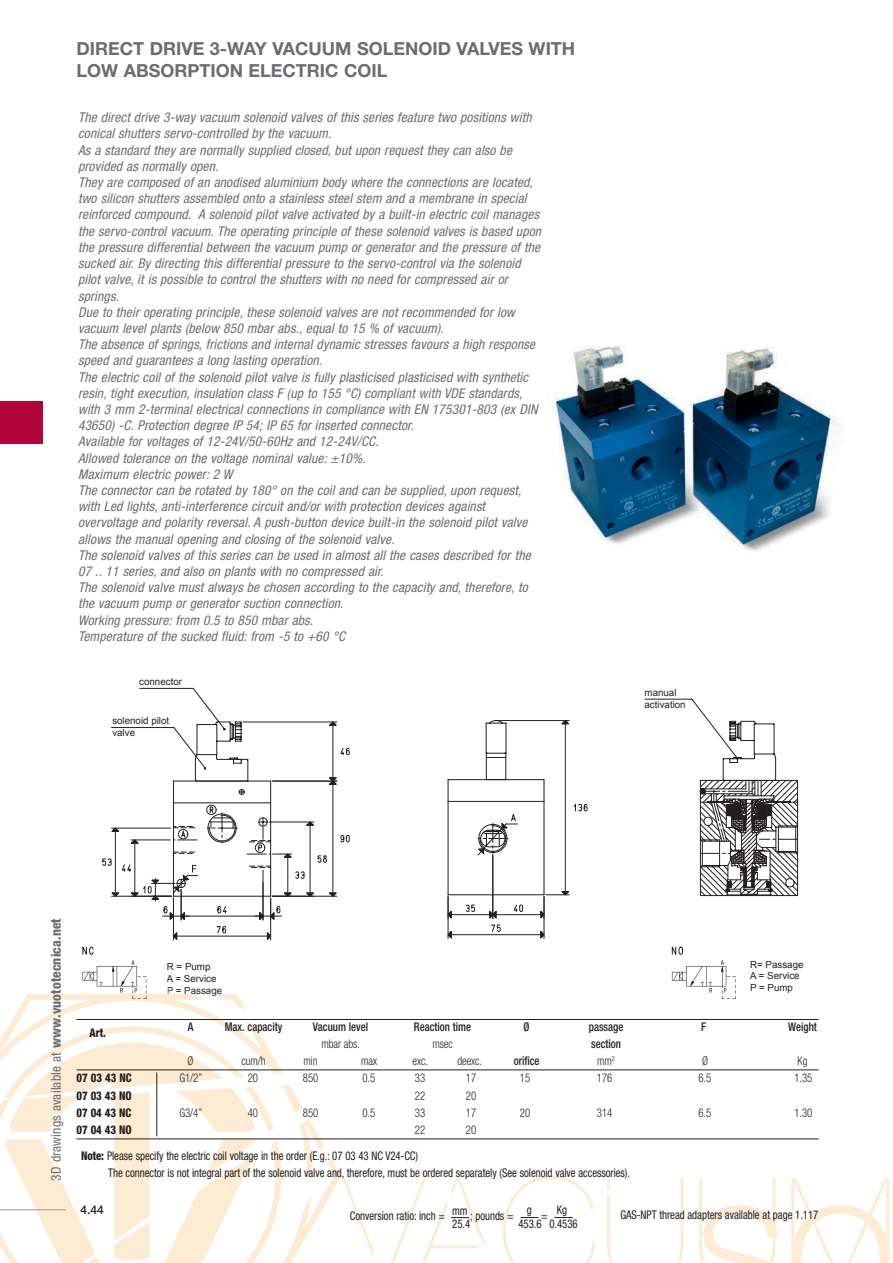
<style>
.page{position:relative;width:893px;height:1263px;background:#fff}
.page>*{position:absolute;margin:0;border:0;box-sizing:border-box;transform-origin:0 0}
.t1{font:700 18px/21.6px "Helvetica Neue";color:#6c6d70}
.t2{font:italic condensed 13.5px/16.2px "Helvetica Neue";letter-spacing:.01em;color:#6c6d70}
.t3{font:condensed 13.5px "Helvetica Neue";letter-spacing:.01em;color:#6c6d70}
.t4{font:condensed 12px/17.2px "Helvetica Neue";letter-spacing:-.005em;color:#231f20;scale:.9 1}
.t5{font:300 condensed 12px "Helvetica Neue";letter-spacing:-.005em;color:#231f20;scale:.9 1}
.t6{font:500 condensed 12px "Helvetica Neue";color:#231f20;scale:.9 1}
.t7{font:800 condensed 12px "Helvetica Neue";letter-spacing:-.005em;color:#231f20;scale:.9 1}
.t8{font:500 12px "Helvetica Neue";color:#231f20}
.t9{font:9.75px/11.7px "Arial";color:#231f20}
.s1{font-weight:800}
</style>
<div class="page">
<div style="left:0;top:401px;width:43px;height:42px;background:#b10439"></div>
<img style="left:550px;top:346px;width:290px;height:206px">
<svg style="left:536px;top:404px;width:3px;height:10px"></svg>
<svg style="left:0;top:687px;width:890px;height:576px"></svg>
<h1 class="t1" style="left:77px;top:37px;width:500px">DIRECT DRIVE 3-WAY VACUUM SOLENOID VALVES WITH<br>LOW ABSORPTION ELECTRIC COIL</h1>
<p class="t2" style="left:78px;top:109px;width:465px">The direct drive 3-way vacuum solenoid valves of this series feature two positions with conical shutters servo-controlled by the vacuum.<br>As a standard they are normally supplied closed, but upon request they can also be provided as normally open.<br>They are composed of an anodised aluminium body where the connections are located, two silicon shutters assembled onto a stainless steel stem and a membrane in special reinforced compound. A solenoid pilot valve activated by a built-in electric coil manages the servo-control vacuum. The operating principle of these solenoid valves is based upon the pressure differential between the vacuum pump or generator and the pressure of the sucked air. By directing this differential pressure to the servo-control via the solenoid pilot valve, it is possible to control the shutters with no need for compressed air or springs.<br>Due to their operating principle, these solenoid valves are not recommended for low vacuum level plants (below 850 mbar abs., equal to 15 % of vacuum).<br>The absence of springs, frictions and internal dynamic stresses favours a high response speed and guarantees a long lasting operation.<br>The electric coil of the solenoid pilot valve is fully plasticised plasticised with synthetic resin, tight execution, insulation class F (up to 155 °C) compliant with VDE standards, with 3 mm 2-terminal electrical connections in compliance with EN 175301-803 (ex DIN 43650) -C. Protection degree IP 54; IP 65 for inserted connector.<br>Available for voltages of 12-24V/50-60Hz and 12-24V/CC.<br>Allowed tolerance on the voltage nominal value: ±10%.<br>Maximum electric power: 2 W<br>The connector can be rotated by 180° on the coil and can be supplied, upon request, with Led lights, anti-interference circuit and/or with protection devices against overvoltage and polarity reversal. A push-button device built-in the solenoid pilot valve allows the manual opening and closing of the solenoid valve.<br>The solenoid valves of this series can be used in almost all the cases described for the 07 .. 11 series, and also on plants with no compressed air.<br>The solenoid valve must always be chosen according to the capacity and, therefore, to the vacuum pump or generator suction connection.<br>Working pressure: from 0.5 to 850 mbar abs.<br>Temperature of the sucked fluid: from -5 to +60 °C</p>
<p class="t9" style="left:139px;top:676px;width:44px">connector</p>
<p class="t9" style="left:112px;top:715px;width:58px">solenoid pilot valve</p>
<p class="t9" style="left:645px;top:687px;width:43px">manual activation</p>
<p class="t3" style="left:48px;top:1181px;width:264px;rotate:-90deg">3D drawings available at <span class="s1">www.vuototecnica.net</span></p>
<p class="t7" style="left:90px;top:1025px;width:20px">Art.</p>
<p class="t9" style="left:167px;top:961px;width:57px">R = Pump<br>A = Service<br>P = Passage</p>
<p class="t9" style="left:750px;top:958px;width:55px">R= Passage<br>A = Service<br>P = Pump</p>
<p class="t9" style="left:746px;top:961px;width:55px">R= Passage<br>A = Service<br>P = Pump</p>
<p class="t9" style="left:187px;top:964px;width:45px">R = Pump</p>
<p class="t9" style="left:187px;top:988px;width:57px">P = Passage</p>
<p class="t6" style="left:188px;top:1019px;width:8px">A</p>
<p class="t6" style="left:225px;top:1019px;width:66px">Max. capacity</p>
<p class="t6" style="left:313px;top:1019px;width:63px">Vacuum level</p>
<p class="t6" style="left:414px;top:1019px;width:65px">Reaction time</p>
<p class="t6" style="left:524px;top:1019px;width:8px">Ø</p>
<p class="t6" style="left:589px;top:1019px;width:40px">passage</p>
<p class="t6" style="left:701px;top:1019px;width:7px">F</p>
<p class="t6" style="left:788px;top:1019px;width:33px">Weight</p>
<p class="t5" style="left:321px;top:1037px;width:44px">mbar abs.</p>
<p class="t5" style="left:432px;top:1037px;width:24px">msec</p>
<p class="t6" style="left:591px;top:1036px;width:35px">section</p>
<p class="t5" style="left:188px;top:1054px;width:8px">Ø</p>
<p class="t5" style="left:241px;top:1054px;width:28px">cum/h</p>
<p class="t5" style="left:304px;top:1054px;width:17px">min</p>
<p class="t5" style="left:361px;top:1054px;width:19px">max</p>
<p class="t5" style="left:413px;top:1054px;width:19px">exc.</p>
<p class="t5" style="left:457px;top:1054px;width:29px">deexc.</p>
<p class="t6" style="left:514px;top:1053px;width:30px">orifice</p>
<p class="t5" style="left:597px;top:1054px;width:21px">mm<sup>2</sup></p>
<p class="t5" style="left:702px;top:1054px;width:8px">Ø</p>
<p class="t5" style="left:798px;top:1054px;width:13px">Kg</p>
<p class="t7" style="left:77px;top:1070px;width:63px">07 03 43 NC</p>
<p class="t5" style="left:179px;top:1071px;width:27px">G1/2”</p>
<p class="t5" style="left:248px;top:1071px;width:13px">20</p>
<p class="t5" style="left:303px;top:1071px;width:19px">850</p>
<p class="t5" style="left:362px;top:1071px;width:16px">0.5</p>
<p class="t5" style="left:415px;top:1071px;width:13px">33</p>
<p class="t5" style="left:466px;top:1071px;width:13px">17</p>
<p class="t5" style="left:520px;top:1071px;width:13px">15</p>
<p class="t5" style="left:597px;top:1071px;width:19px">176</p>
<p class="t5" style="left:698px;top:1071px;width:16px">6.5</p>
<p class="t5" style="left:794px;top:1071px;width:21px">1.35</p>
<p class="t7" style="left:77px;top:1088px;width:63px">07 03 43 NO</p>
<p class="t5" style="left:415px;top:1088px;width:13px">22</p>
<p class="t5" style="left:466px;top:1088px;width:13px">20</p>
<p class="t7" style="left:77px;top:1105px;width:62px">07 04 43 NC</p>
<p class="t5" style="left:179px;top:1105px;width:27px">G3/4”</p>
<p class="t5" style="left:248px;top:1105px;width:13px">40</p>
<p class="t5" style="left:303px;top:1105px;width:19px">850</p>
<p class="t5" style="left:362px;top:1105px;width:16px">0.5</p>
<p class="t5" style="left:415px;top:1105px;width:13px">33</p>
<p class="t5" style="left:466px;top:1105px;width:13px">17</p>
<p class="t5" style="left:520px;top:1105px;width:13px">20</p>
<p class="t5" style="left:597px;top:1105px;width:19px">314</p>
<p class="t5" style="left:698px;top:1105px;width:16px">6.5</p>
<p class="t5" style="left:794px;top:1105px;width:21px">1.30</p>
<p class="t7" style="left:77px;top:1122px;width:63px">07 04 43 NO</p>
<p class="t5" style="left:415px;top:1123px;width:13px">22</p>
<p class="t5" style="left:466px;top:1123px;width:13px">20</p>
<p class="t4" style="left:108px;top:1147px;width:581px;text-indent:-27px"><span class="s1">Note:</span> Please specify the electric coil voltage in the order (E.g.: 07 03 43 NC V24-CC)<br>The connector is not integral part of the solenoid valve and, therefore, must be ordered separately (See solenoid valve accessories).</p>
<p class="t8" style="left:81px;top:1202px;width:25px">4.44</p>
<p class="t4" style="left:452px;top:1202px;width:19px">mm</p>
<p class="t4" style="left:527px;top:1201px;width:7px">g</p>
<p class="t4" style="left:557px;top:1201px;width:13px">Kg</p>
<p class="t4" style="left:350px;top:1207px;width:107px">Conversion ratio: inch =</p>
<p class="t4" style="left:470px;top:1207px;width:50px">; pounds =</p>
<p class="t4" style="left:620px;top:1206px;width:221px">GAS-NPT thread adapters available at page 1.117</p>
<p class="t4" style="left:541px;top:1207px;width:9px">=</p>
<p class="t4" style="left:452px;top:1215px;width:22px">25.4</p>
<p class="t4" style="left:518px;top:1215px;width:67px">453.6 0.4536</p>
</div>
